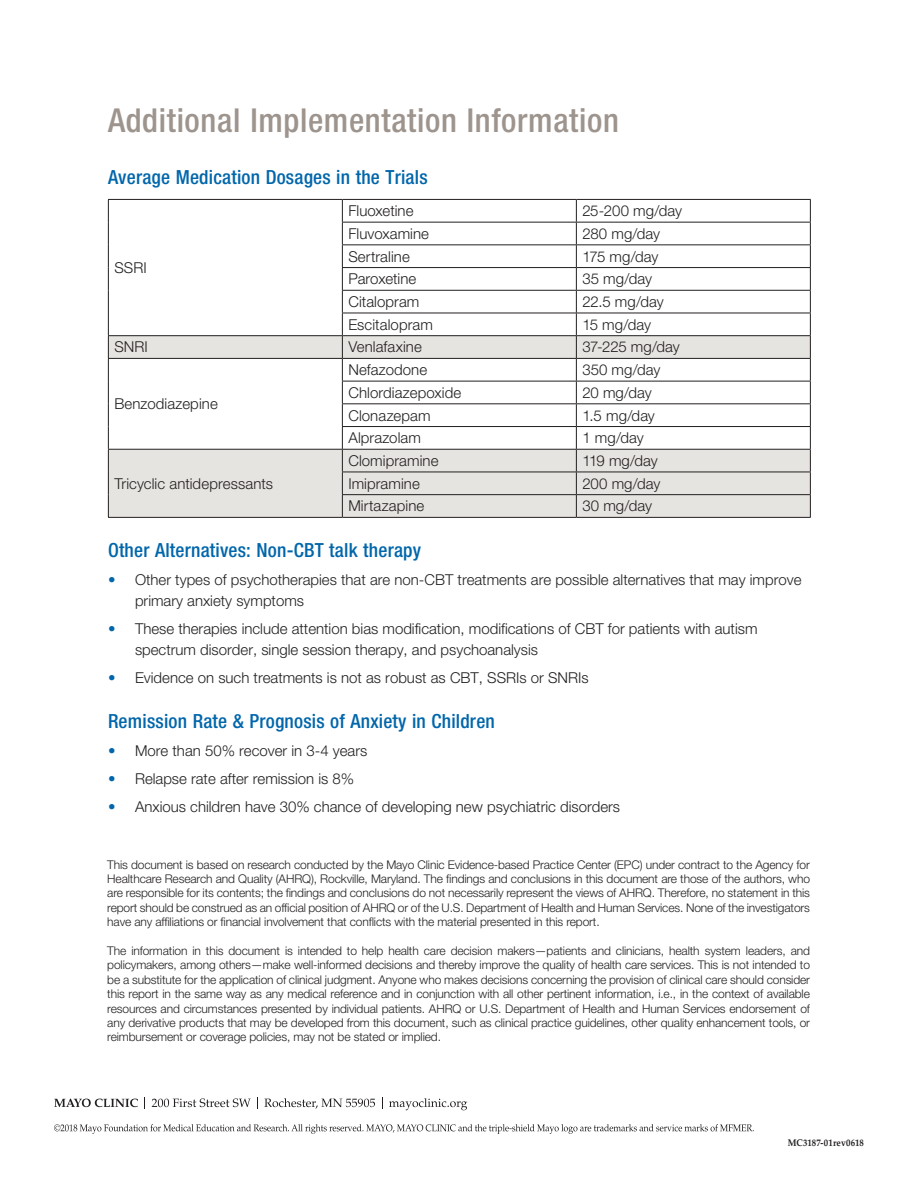
<style>
.page{position:relative;width:918px;height:1188px;background:#fff}
.page>*{position:absolute;margin:0;border:0;box-sizing:border-box;transform-origin:0 0}
.t1{font:500 condensed 33px "Helvetica Neue LT Std";letter-spacing:.02em;color:#9d948d}
.t2{font:500 condensed 19.5px "Helvetica Neue LT Std";letter-spacing:.01em;color:#0066ab}
.body{font:300 15px/21px "Helvetica Neue LT Std";color:#231f20}
.t3{font:300 12px/14.4px "Helvetica Neue LT Std";letter-spacing:-.01em;color:#231f20;text-align:justify}
.MC_Number{font:700 9.75px "Palatino LT Std";letter-spacing:.01em;color:#231f20;scale:.9 1}
.s1{color:#0066ab}
</style>
<div class="page">
<svg style="left:109px;top:336px;width:701px;height:181px;fill:#e6e4e1"></svg>
<hr style="left:108px;top:199px;width:234px;height:1px;background:#231f20">
<hr style="left:342px;top:199px;width:234px;height:1px;background:#231f20">
<hr style="left:576px;top:199px;width:235px;height:1px;background:#231f20">
<hr style="left:342px;top:222px;width:234px;height:1px;background:#231f20">
<hr style="left:576px;top:222px;width:235px;height:1px;background:#231f20">
<hr style="left:342px;top:244px;width:234px;height:1px;background:#231f20">
<hr style="left:576px;top:244px;width:235px;height:1px;background:#231f20">
<hr style="left:342px;top:267px;width:234px;height:1px;background:#231f20">
<hr style="left:576px;top:267px;width:235px;height:1px;background:#231f20">
<hr style="left:342px;top:290px;width:234px;height:1px;background:#231f20">
<hr style="left:576px;top:290px;width:235px;height:1px;background:#231f20">
<hr style="left:342px;top:313px;width:234px;height:1px;background:#231f20">
<hr style="left:576px;top:313px;width:235px;height:1px;background:#231f20">
<hr style="left:108px;top:335px;width:234px;height:1px;background:#231f20">
<hr style="left:342px;top:335px;width:234px;height:1px;background:#231f20">
<hr style="left:576px;top:335px;width:235px;height:1px;background:#231f20">
<hr style="left:108px;top:358px;width:234px;height:1px;background:#231f20">
<hr style="left:342px;top:358px;width:234px;height:1px;background:#231f20">
<hr style="left:576px;top:358px;width:235px;height:1px;background:#231f20">
<hr style="left:342px;top:381px;width:234px;height:1px;background:#231f20">
<hr style="left:576px;top:381px;width:235px;height:1px;background:#231f20">
<hr style="left:342px;top:403px;width:234px;height:1px;background:#231f20">
<hr style="left:576px;top:403px;width:235px;height:1px;background:#231f20">
<hr style="left:342px;top:426px;width:234px;height:1px;background:#231f20">
<hr style="left:576px;top:426px;width:235px;height:1px;background:#231f20">
<hr style="left:108px;top:449px;width:234px;height:1px;background:#231f20">
<svg style="left:108px;top:200px;width:1px;height:317px"></svg>
<hr style="left:108px;top:517px;width:234px;height:1px;background:#231f20">
<hr style="left:342px;top:449px;width:234px;height:1px;background:#231f20">
<hr style="left:576px;top:449px;width:235px;height:1px;background:#231f20">
<hr style="left:342px;top:472px;width:234px;height:1px;background:#231f20">
<hr style="left:576px;top:472px;width:235px;height:1px;background:#231f20">
<hr style="left:342px;top:494px;width:234px;height:1px;background:#231f20">
<svg style="left:342px;top:200px;width:1px;height:317px"></svg>
<hr style="left:576px;top:494px;width:235px;height:1px;background:#231f20">
<svg style="left:576px;top:200px;width:1px;height:317px"></svg>
<svg style="left:810px;top:200px;width:1px;height:317px"></svg>
<hr style="left:342px;top:517px;width:234px;height:1px;background:#231f20">
<hr style="left:576px;top:517px;width:235px;height:1px;background:#231f20">
<svg style="left:54px;top:1099px;width:84px;height:8px"></svg>
<svg style="left:152px;top:1098px;width:99px;height:9px"></svg>
<svg style="left:257px;top:1097px;width:1px;height:12px"></svg>
<svg style="left:264px;top:1098px;width:111px;height:11px"></svg>
<svg style="left:382px;top:1097px;width:1px;height:12px"></svg>
<svg style="left:389px;top:1098px;width:78px;height:12px"></svg>
<svg style="left:54px;top:1124px;width:700px;height:10px"></svg>
<h1 class="t1" style="left:108px;top:100px;width:512px">Additional Implementation Information</h1>
<h2 class="t2" style="left:108px;top:166px;width:321px">Average Medication Dosages in the Trials</h2>
<p class="body" style="left:114px;top:257px;width:34px">SSRI</p>
<p class="body" style="left:348px;top:200px;width:67px">Fluoxetine</p>
<p class="body" style="left:582px;top:200px;width:101px">25-200 mg/day</p>
<p class="body" style="left:348px;top:223px;width:82px">Fluvoxamine</p>
<p class="body" style="left:582px;top:223px;width:79px">280 mg/day</p>
<p class="body" style="left:348px;top:245px;width:63px">Sertraline</p>
<p class="body" style="left:582px;top:245px;width:78px">175 mg/day</p>
<p class="body" style="left:348px;top:268px;width:69px">Paroxetine</p>
<p class="body" style="left:582px;top:268px;width:71px">35 mg/day</p>
<p class="body" style="left:348px;top:291px;width:73px">Citalopram</p>
<p class="body" style="left:582px;top:291px;width:83px">22.5 mg/day</p>
<p class="body" style="left:348px;top:314px;width:86px">Escitalopram</p>
<p class="body" style="left:582px;top:314px;width:70px">15 mg/day</p>
<p class="body" style="left:114px;top:336px;width:35px">SNRI</p>
<p class="body" style="left:348px;top:336px;width:75px">Venlafaxine</p>
<p class="body" style="left:582px;top:336px;width:99px">37-225 mg/day</p>
<p class="body" style="left:114px;top:393px;width:105px">Benzodiazepine</p>
<p class="body" style="left:348px;top:359px;width:80px">Nefazodone</p>
<p class="body" style="left:582px;top:359px;width:79px">350 mg/day</p>
<p class="body" style="left:348px;top:382px;width:114px">Chlordiazepoxide</p>
<p class="body" style="left:582px;top:382px;width:71px">20 mg/day</p>
<p class="body" style="left:348px;top:404px;width:84px">Clonazepam</p>
<p class="body" style="left:582px;top:404px;width:74px">1.5 mg/day</p>
<p class="body" style="left:348px;top:427px;width:74px">Alprazolam</p>
<p class="body" style="left:582px;top:427px;width:63px">1 mg/day</p>
<p class="body" style="left:348px;top:450px;width:92px">Clomipramine</p>
<p class="body" style="left:582px;top:450px;width:77px">119 mg/day</p>
<p class="body" style="left:348px;top:473px;width:73px">Imipramine</p>
<p class="body" style="left:582px;top:473px;width:80px">200 mg/day</p>
<p class="body" style="left:348px;top:495px;width:77px">Mirtazapine</p>
<p class="body" style="left:582px;top:495px;width:71px">30 mg/day</p>
<h2 class="t2" style="left:108px;top:539px;width:315px">Other Alternatives: Non-CBT talk therapy</h2>
<p class="body" style="left:135px;top:569px;width:668px;text-indent:-27px"><span class="s1">•</span> Other types of psychotherapies that are non-CBT treatments are possible alternatives that may improve primary anxiety symptoms</p>
<p class="body" style="left:135px;top:618px;width:624px;text-indent:-27px"><span class="s1">•</span> These therapies include attention bias modification, modifications of CBT for patients with autism spectrum disorder, single session therapy, and psychoanalysis</p>
<p class="body" style="left:108px;top:667px;width:482px"><span class="s1">•</span> Evidence on such treatments is not as robust as CBT, SSRIs or SNRIs</p>
<h2 class="t2" style="left:108px;top:710px;width:388px">Remission Rate &amp; Prognosis of Anxiety in Children</h2>
<p class="body" style="left:108px;top:740px;width:261px"><span class="s1">•</span> More than 50% recover in 3-4 years</p>
<p class="body" style="left:108px;top:768px;width:248px"><span class="s1">•</span> Relapse rate after remission is 8%</p>
<p class="body" style="left:108px;top:796px;width:514px"><span class="s1">•</span> Anxious children have 30% chance of developing new psychiatric disorders</p>
<p class="body" style="left:114px;top:473px;width:160px">Tricyclic antidepressants</p>
<p class="t3" style="left:107px;top:857px;width:704px">This document is based on research conducted by the Mayo Clinic Evidence-based Practice Center (EPC) under contract to the Agency for Healthcare Research and Quality (AHRQ), Rockville, Maryland. The findings and conclusions in this document are those of the authors, who are responsible for its contents; the findings and conclusions do not necessarily represent the views of AHRQ. Therefore, no statement in this report should be construed as an official position of AHRQ or of the U.S. Department of Health and Human Services. None of the investigators have any affiliations or financial involvement that conflicts with the material presented in this report.</p>
<p class="t3" style="left:107px;top:943px;width:704px">The information in this document is intended to help health care decision makers—patients and clinicians, health system leaders, and policymakers, among others—make well-informed decisions and thereby improve the quality of health care services. This is not intended to be a substitute for the application of clinical judgment. Anyone who makes decisions concerning the provision of clinical care should consider this report in the same way as any medical reference and in conjunction with all other pertinent information, i.e., in the context of available resources and circumstances presented by individual patients. AHRQ or U.S. Department of Health and Human Services endorsement of any derivative products that may be developed from this document, such as clinical practice guidelines, other quality enhancement tools, or reimbursement or coverage policies, may not be stated or implied.</p>
<p class="MC_Number" style="left:788px;top:1137px;width:86px">MC3187-01rev0618</p>
</div>
